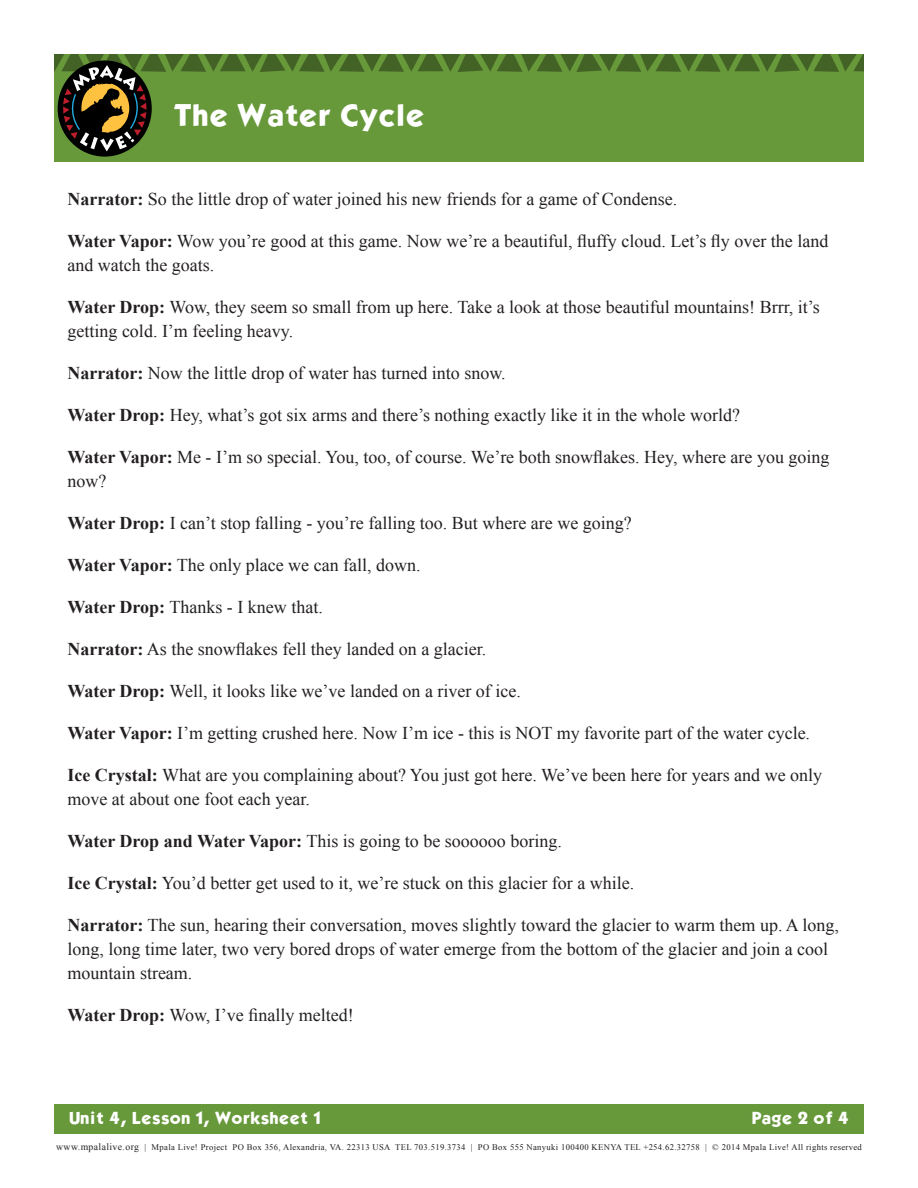
<style>
.page{position:relative;width:918px;height:1188px;background:#fff}
.page>*{position:absolute;margin:0;border:0;box-sizing:border-box;transform-origin:0 0}
.t1{font:27px "Kabel";color:#fff}
.t2{font:18px/24px "Times New Roman";color:#231f20}
.t3{font:15px "Kabel";color:#fff}
.t4{font:8.7px "Times New Roman";letter-spacing:.04em;color:#231f20}
.s1{font-weight:700}
.s2{font-size:9.75px}
</style>
<div class="page">
<div style="left:54px;top:54px;width:810px;height:108px;background:#67983a"></div>
<div style="left:58px;top:60px;width:94px;height:97px;background:#000;border-radius:50%"></div>
<svg style="left:54px;top:54px;width:810px;height:97px"></svg>
<div style="left:54px;top:1105px;width:810px;height:29px;background:#67983a"></div>
<p class="t1" style="left:173px;top:99px;width:253px">The Water Cycle</p>
<p class="t2" style="left:68px;top:186px;width:611px"><span class="s1">Narrator:</span> So the little drop of water joined his new friends for a game of Condense.</p>
<p class="t2" style="left:68px;top:228px;width:762px"><span class="s1">Water Vapor:</span> Wow you’re good at this game. Now we’re a beautiful, fluffy cloud. Let’s fly over the land and watch the goats.</p>
<p class="t2" style="left:68px;top:294px;width:754px"><span class="s1">Water Drop:</span> Wow, they seem so small from up here. Take a look at those beautiful mountains! Brrr, it’s getting cold. I’m feeling heavy.</p>
<p class="t2" style="left:68px;top:360px;width:440px"><span class="s1">Narrator:</span> Now the little drop of water has turned into snow.</p>
<p class="t2" style="left:68px;top:402px;width:674px"><span class="s1">Water Drop:</span> Hey, what’s got six arms and there’s nothing exactly like it in the whole world?</p>
<p class="t2" style="left:68px;top:444px;width:764px"><span class="s1">Water Vapor:</span> Me - I’m so special. You, too, of course. We’re both snowflakes. Hey, where are you going now?</p>
<p class="t2" style="left:68px;top:510px;width:566px"><span class="s1">Water Drop:</span> I can’t stop falling - you’re falling too. But where are we going?</p>
<p class="t2" style="left:68px;top:552px;width:355px"><span class="s1">Water Vapor:</span> The only place we can fall, down.</p>
<p class="t2" style="left:68px;top:594px;width:257px"><span class="s1">Water Drop:</span> Thanks - I knew that.</p>
<p class="t2" style="left:68px;top:636px;width:420px"><span class="s1">Narrator:</span> As the snowflakes fell they landed on a glacier.</p>
<p class="t2" style="left:68px;top:678px;width:455px"><span class="s1">Water Drop:</span> Well, it looks like we’ve landed on a river of ice.</p>
<p class="t2" style="left:68px;top:720px;width:744px"><span class="s1">Water Vapor:</span> I’m getting crushed here. Now I’m ice - this is NOT my favorite part of the water cycle.</p>
<p class="t2" style="left:68px;top:762px;width:756px"><span class="s1">Ice Crystal:</span> What are you complaining about? You just got here. We’ve been here for years and we only move at about one foot each year.</p>
<p class="t2" style="left:68px;top:828px;width:496px"><span class="s1">Water Drop and Water Vapor:</span> This is going to be soooooo boring.</p>
<p class="t2" style="left:68px;top:870px;width:568px"><span class="s1">Ice Crystal:</span> You’d better get used to it, we’re stuck on this glacier for a while.</p>
<p class="t2" style="left:68px;top:912px;width:773px"><span class="s1">Narrator:</span> The sun, hearing their conversation, moves slightly toward the glacier to warm them up. A long, long, long time later, two very bored drops of water emerge from the bottom of the glacier and join a cool mountain stream.</p>
<p class="t2" style="left:68px;top:1002px;width:288px"><span class="s1">Water Drop:</span> Wow, I’ve finally melted!</p>
<p class="t3" style="left:69px;top:1109px;width:253px">Unit 4, Lesson 1, Worksheet 1</p>
<p class="t3" style="left:751px;top:1109px;width:99px">Page 2 of 4</p>
<p class="t4" style="left:56px;top:1142px;width:807px"><span class="s2">www.mpalalive.org</span> | Mpala Live! Project PO Box 356, Alexandria, VA. 22313 USA TEL 703.519.3734 | PO Box 555 Nanyuki 100400 KENYA TEL +254.62.32758 | © 2014 Mpala Live! All rights reserved</p>
</div>
